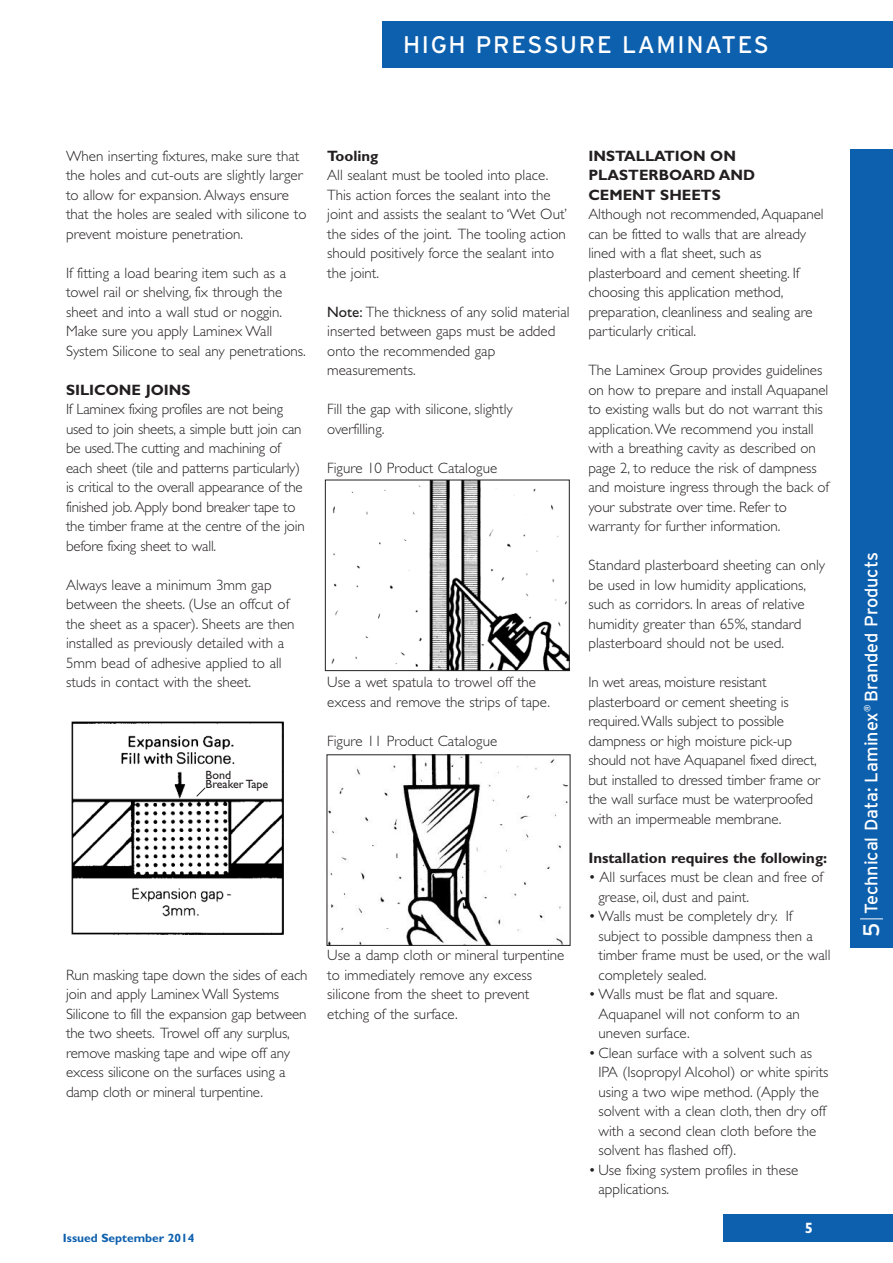
<style>
.page{position:relative;width:893px;height:1263px;background:#fff}
.page>*{position:absolute;margin:0;border:0;box-sizing:border-box;transform-origin:0 0}
.t1{font:24px "Interstate";letter-spacing:.065em;color:#fff}
.t2{font:22.5px "Interstate";color:#fff}
.t3{font:18px "Interstate";color:#fff}
.t4{font:300 15px/19.5px "Gill Sans";color:#231f20}
.t5{font:700 15px/19.5px "Gill Sans";color:#231f20}
.t6{font:700 15px "Gill Sans";color:#fff}
.t7{font:700 12px "Gill Sans";color:#0d60ae}
.t8{font:12px/9px "Gill Sans";color:#231f20}
.s1{font-weight:400}
</style>
<div class="page">
<div style="left:383px;top:21px;width:510px;height:47px;background:#0d60ae"></div>
<div style="left:850px;top:149px;width:43px;height:798px;background:#0d60ae"></div>
<svg style="left:860px;top:918px;width:23px;height:1px"></svg>
<div style="left:723px;top:1214px;width:170px;height:28px;background:#0d60ae"></div>
<img style="left:331px;top:482px;width:237px;height:187px">
<div style="left:325px;top:480px;width:245px;height:191px;border:1px solid #231f20"></div>
<img style="left:329px;top:756px;width:239px;height:188px">
<div style="left:327px;top:754px;width:243px;height:192px;border:1px solid #231f20"></div>
<img style="left:71px;top:721px;width:212px;height:213px">
<svg style="left:196px;top:787px;width:10px;height:10px"></svg>
<h1 class="t1" style="left:403px;top:31px;width:367px">HIGH PRESSURE LAMINATES</h1>
<p class="t4" style="left:66px;top:147px;width:242px">When inserting fixtures, make sure that the holes and cut-outs are slightly larger to allow for expansion. Always ensure that the holes are sealed with silicone to prevent moisture penetration.</p>
<p class="t4" style="left:66px;top:264px;width:241px">If fitting a load bearing item such as a towel rail or shelving, fix through the sheet and into a wall stud or noggin.<br>Make sure you apply Laminex Wall System Silicone to seal any penetrations.</p>
<p class="t5" style="left:66px;top:381px;width:126px">SILICONE JOINS</p>
<p class="t4" style="left:66px;top:401px;width:240px">If Laminex fixing profiles are not being used to join sheets, a simple butt join can be used.The cutting and machining of each sheet (tile and patterns particularly) is critical to the overall appearance of the finished job.Apply bond breaker tape to the timber frame at the centre of the join before fixing sheet to wall.</p>
<p class="t4" style="left:66px;top:576px;width:230px">Always leave a minimum 3mm gap between the sheets. (Use an offcut of the sheet as a spacer). Sheets are then installed as previously detailed with a 5mm bead of adhesive applied to all studs in contact with the sheet.</p>
<p class="t8" style="left:206px;top:772px;width:64px">Bond<br>Breaker Tape</p>
<p class="t4" style="left:66px;top:966px;width:243px">Run masking tape down the sides of each join and apply Laminex Wall Systems Silicone to fill the expansion gap between the two sheets. Trowel off any surplus, remove masking tape and wipe off any excess silicone on the surfaces using a damp cloth or mineral turpentine.</p>
<p class="t7" style="left:63px;top:1233px;width:133px">Issued September 2014</p>
<p class="t5" style="left:327px;top:147px;width:53px">Tooling</p>
<p class="t4" style="left:327px;top:167px;width:241px">All sealant must be tooled into place.<br>This action forces the sealant into the joint and assists the sealant to ‘Wet Out’ the sides of the joint. The tooling action should positively force the sealant into the joint.</p>
<p class="t4" style="left:327px;top:303px;width:244px"><span class="s1">Note:</span> The thickness of any solid material inserted between gaps must be added onto the recommended gap measurements.</p>
<p class="t4" style="left:327px;top:401px;width:187px">Fill the gap with silicone, slightly overfilling.</p>
<p class="t4" style="left:327px;top:459px;width:171px">Figure 10 Product Catalogue</p>
<p class="t4" style="left:327px;top:674px;width:224px">Use a wet spatula to trowel off the excess and remove the strips of tape.</p>
<p class="t4" style="left:327px;top:732px;width:171px">Figure 11 Product Catalogue</p>
<p class="t4" style="left:327px;top:947px;width:239px">Use a damp cloth or mineral turpentine to immediately remove any excess silicone from the sheet to prevent etching of the surface.</p>
<p class="t5" style="left:588px;top:147px;width:168px">INSTALLATION ON<br>PLASTERBOARD AND<br>CEMENT SHEETS</p>
<p class="t4" style="left:588px;top:206px;width:237px">Although not recommended, Aquapanel can be fitted to walls that are already lined with a flat sheet, such as plasterboard and cement sheeting. If choosing this application method, preparation, cleanliness and sealing are particularly critical.</p>
<p class="t4" style="left:588px;top:362px;width:242px">The Laminex Group provides guidelines on how to prepare and install Aquapanel to existing walls but do not warrant this application.We recommend you install with a breathing cavity as described on page 2, to reduce the risk of dampness and moisture ingress through the back of your substrate over time. Refer to warranty for further information.</p>
<p class="t4" style="left:588px;top:557px;width:238px">Standard plasterboard sheeting can only be used in low humidity applications, such as corridors. In areas of relative humidity greater than 65%, standard plasterboard should not be used.</p>
<p class="t4" style="left:588px;top:674px;width:233px">In wet areas, moisture resistant plasterboard or cement sheeting is required.Walls subject to possible dampness or high moisture pick-up should not have Aquapanel fixed direct, but installed to dressed timber frame or the wall surface must be waterproofed with an impermeable membrane.</p>
<p class="t5" style="left:588px;top:849px;width:240px">Installation requires the following:</p>
<p class="t4" style="left:598px;top:869px;width:226px;text-indent:-10px">• All surfaces must be clean and free of grease, oil, dust and paint.</p>
<p class="t4" style="left:598px;top:908px;width:234px;text-indent:-10px">• Walls must be completely dry. If subject to possible dampness then a timber frame must be used, or the wall completely sealed.</p>
<p class="t4" style="left:598px;top:986px;width:203px;text-indent:-10px">• Walls must be flat and square.<br>Aquapanel will not conform to an uneven surface.</p>
<p class="t4" style="left:598px;top:1044px;width:232px;text-indent:-10px">• Clean surface with a solvent such as IPA (Isopropyl Alcohol) or white spirits using a two wipe method. (Apply the solvent with a clean cloth, then dry off with a second clean cloth before the solvent has flashed off).</p>
<p class="t4" style="left:598px;top:1161px;width:201px;text-indent:-10px">• Use fixing system profiles in these applications.</p>
<p class="t6" style="left:805px;top:1222px;width:10px">5</p>
<p class="t3" style="left:861px;top:914px;width:363px;rotate:-90deg">Technical Data: Laminex<sup>®</sup> Branded Products</p>
<h2 class="t2" style="left:858px;top:937px;width:16px;rotate:-90deg">5</h2>
</div>
